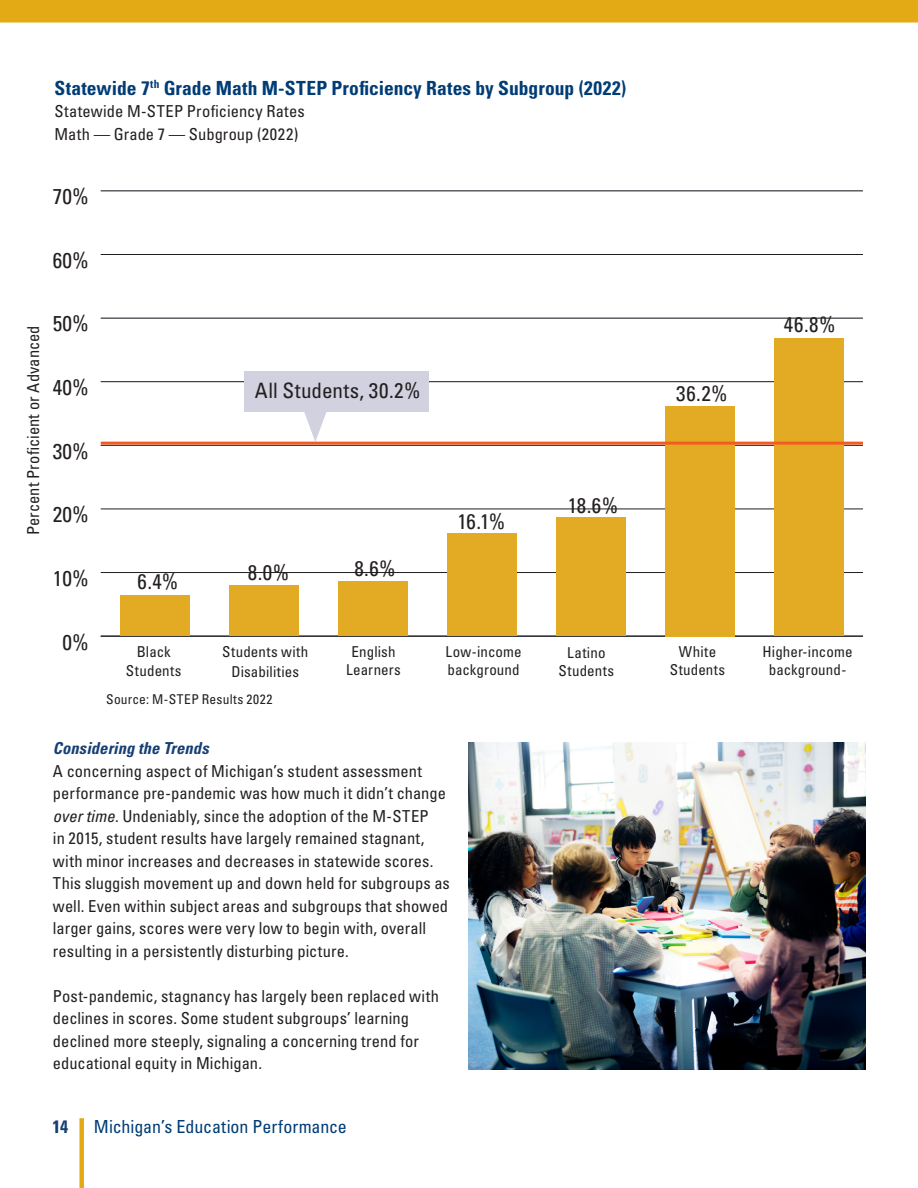
<style>
.page{position:relative;width:918px;height:1188px;background:#fff}
.page>*{position:absolute;margin:0;border:0;box-sizing:border-box;transform-origin:0 0}
.t1{font:condensed 21.45px "Univers LT Std";color:#231f20}
.body_type{font:condensed 21.15px "Univers LT Std";letter-spacing:.015em;color:#231f20}
.body_type-2{font:700 condensed 19.5px "Univers LT Std";letter-spacing:.005em;color:#003c76}
.t2{font:condensed 18px "Univers LT Std";letter-spacing:-.005em;color:#003c76}
.t3{font:700 condensed 18px "Univers LT Std";color:#163f74}
.body_type-3{font:condensed 16.5px/22.5px "Univers LT Std";letter-spacing:.005em;color:#231f20}
.body_type-4{font:italic 700 condensed 16.5px "Univers LT Pro";letter-spacing:.005em;color:#163f74}
.body_type-5{font:condensed 15px/18px "Univers LT Std";letter-spacing:.01em;color:#231f20;text-align:center}
.body_type-6{font:condensed 13.5px "Univers LT Std";letter-spacing:.025em;color:#231f20}
.s1{font-family:"Univers LT Pro";font-style:italic}
</style>
<div class="page">
<div style="left:0;top:0;width:918px;height:22px;background:#e3aa15"></div>
<div style="left:79px;top:1118px;width:5px;height:70px;background:#e3aa15"></div>
<hr style="left:101px;top:636px;width:762px;height:1px;background:#231f20">
<hr style="left:101px;top:572px;width:762px;height:1px;background:#231f20">
<hr style="left:101px;top:509px;width:762px;height:1px;background:#231f20">
<hr style="left:101px;top:445px;width:762px;height:1px;background:#231f20">
<hr style="left:101px;top:381px;width:762px;height:1px;background:#231f20">
<hr style="left:101px;top:318px;width:762px;height:1px;background:#231f20">
<hr style="left:101px;top:254px;width:762px;height:1px;background:#231f20">
<hr style="left:101px;top:191px;width:762px;height:1px;background:#231f20">
<div style="left:120px;top:595px;width:70px;height:41px;background:#e3aa23"></div>
<div style="left:229px;top:585px;width:70px;height:51px;background:#e3aa23"></div>
<div style="left:338px;top:581px;width:70px;height:55px;background:#e3aa23"></div>
<div style="left:447px;top:534px;width:70px;height:102px;background:#e3aa23"></div>
<div style="left:556px;top:518px;width:70px;height:118px;background:#e3aa23"></div>
<div style="left:665px;top:406px;width:69px;height:230px;background:#e3aa23"></div>
<div style="left:774px;top:338px;width:69px;height:298px;background:#e3aa23"></div>
<div style="left:244px;top:371px;width:185px;height:41px;background:#d1d1df"></div>
<svg style="left:304px;top:412px;width:22px;height:30px"></svg>
<hr style="left:101px;top:442px;width:762px;height:3px;background:#f25b21">
<img style="left:468px;top:742px;width:398px;height:327px">
<p class="body_type-2" style="left:54px;top:76px;width:573px">Statewide 7<sup>th</sup> Grade Math M-STEP Proficiency Rates by Subgroup (2022)</p>
<p class="body_type-3" style="left:54px;top:100px;width:252px">Statewide M-STEP Proficiency Rates</p>
<p class="body_type-3" style="left:54px;top:122px;width:245px">Math — Grade 7 — Subgroup (2022)</p>
<p class="t1" style="left:53px;top:183px;width:37px">70%</p>
<p class="t1" style="left:53px;top:247px;width:37px">60%</p>
<p class="body_type-3" style="left:22px;top:535px;width:211px;rotate:-90deg">Percent Proficient or Advanced</p>
<p class="t1" style="left:53px;top:310px;width:37px">50%</p>
<p class="t1" style="left:53px;top:374px;width:37px">40%</p>
<p class="t1" style="left:53px;top:437px;width:37px">30%</p>
<p class="t1" style="left:53px;top:501px;width:37px">20%</p>
<p class="t1" style="left:53px;top:565px;width:37px">10%</p>
<p class="body_type" style="left:137px;top:569px;width:42px">6.4%</p>
<p class="body_type" style="left:255px;top:377px;width:167px">All Students, 30.2%</p>
<p class="body_type" style="left:248px;top:559px;width:43px">8.0%</p>
<p class="body_type" style="left:354px;top:555px;width:43px">8.6%</p>
<p class="body_type" style="left:458px;top:508px;width:49px">16.1%</p>
<p class="body_type" style="left:568px;top:492px;width:52px">18.6%</p>
<p class="body_type" style="left:676px;top:380px;width:53px">36.2%</p>
<p class="body_type" style="left:784px;top:311px;width:53px">46.8%</p>
<p class="t1" style="left:63px;top:628px;width:28px">0%</p>
<p class="body_type-5" style="left:126px;top:641px;width:57px;line-height:19.5px">Black<br>Students</p>
<p class="body_type-5" style="left:222px;top:642px;width:88px;line-height:19.5px">Students with<br>Disabilities</p>
<p class="body_type-5" style="left:351px;top:643px;width:46px">English</p>
<p class="body_type-5" style="left:346px;top:661px;width:56px">Learners</p>
<p class="body_type-5" style="left:446px;top:643px;width:78px;text-align:left">Low-income background</p>
<p class="body_type-5" style="left:559px;top:643px;width:57px">Latino<br>Students</p>
<p class="body_type-5" style="left:670px;top:642px;width:57px">White<br>Students</p>
<p class="body_type-5" style="left:763px;top:642px;width:91px">Higher-income background-</p>
<p class="body_type-6" style="left:106px;top:690px;width:168px">Source: M-STEP Results 2022</p>
<p class="body_type-4" style="left:53px;top:738px;width:157px">Considering the Trends</p>
<p class="body_type-3" style="left:53px;top:760px;width:398px">A concerning aspect of Michigan’s student assessment performance pre-pandemic was how much it didn’t change <span class="s1">over time</span>. Undeniably, since the adoption of the M-STEP<br>in 2015, student results have largely remained stagnant, with minor increases and decreases in statewide scores.<br>This sluggish movement up and down held for subgroups as well. Even within subject areas and subgroups that showed larger gains, scores were very low to begin with, overall resulting in a persistently disturbing picture.</p>
<p class="body_type-3" style="left:53px;top:985px;width:387px">Post-pandemic, stagnancy has largely been replaced with declines in scores. Some student subgroups’ learning declined more steeply, signaling a concerning trend for educational equity in Michigan.</p>
<p class="t3" style="left:53px;top:1115px;width:17px">14</p>
<p class="t2" style="left:94px;top:1115px;width:255px">Michigan’s Education Performance</p>
</div>
